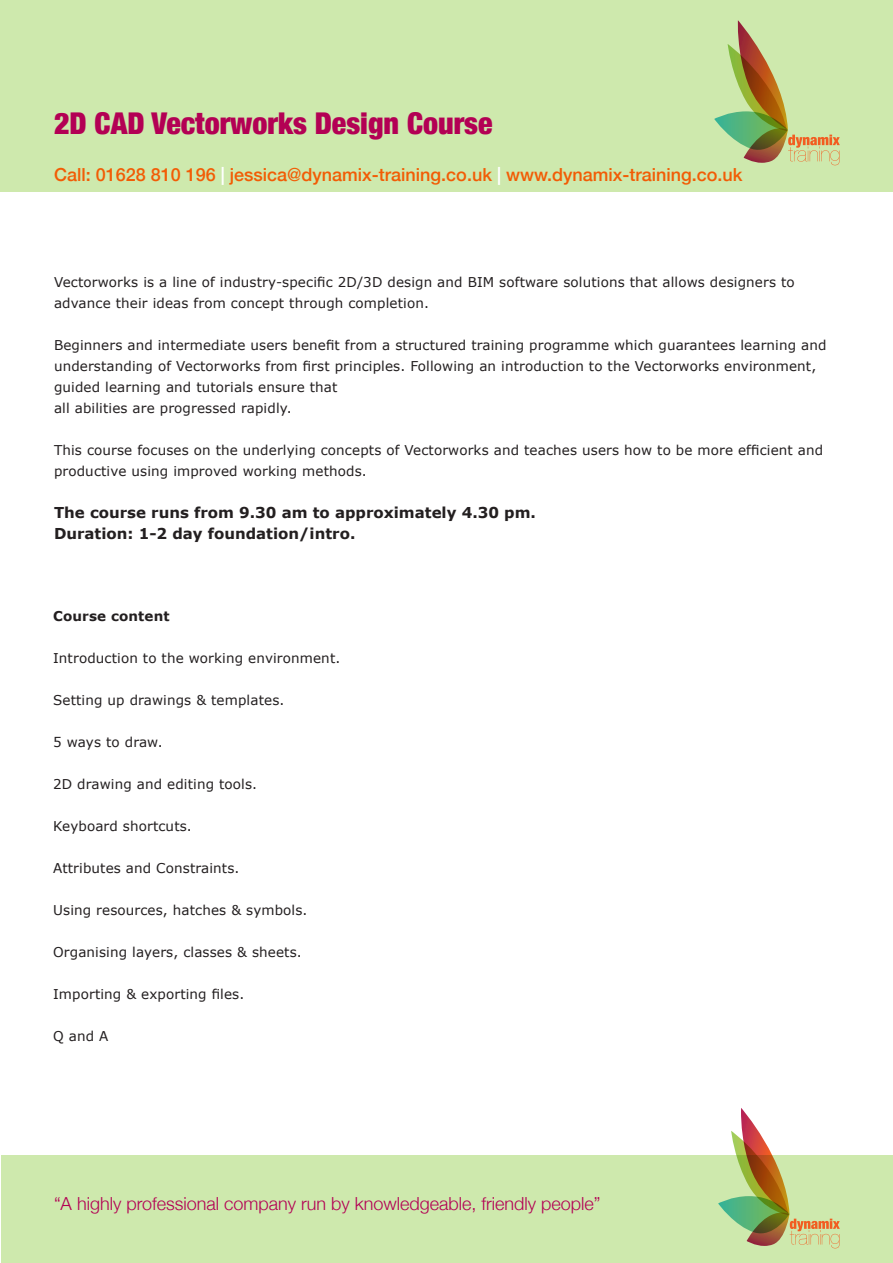
<style>
.page{position:relative;width:893px;height:1263px;background:#fff}
.page>*{position:absolute;margin:0;border:0;box-sizing:border-box;transform-origin:0 0}
.Course_headings{font:900 condensed 30px "Helvetica Neue";color:#b30054}
.t1{font:500 18px "Helvetica Neue";color:#f25c05}
.t2{font:300 18px "Helvetica Neue";color:#b30054}
.t3{font:700 15px "Verdana";color:#231f20}
.Point{font:13.5px/21px "Verdana";letter-spacing:.01em;color:#231f20}
.Point-2{font:700 13.5px "Verdana";letter-spacing:.01em;color:#231f20}
.s1{color:#fff}
</style>
<div class="page">
<div style="left:1px;top:1155px;width:892px;height:108px;background:#cee9ad"></div>
<div style="left:0;top:0;width:893px;height:191px;background:#cee9ad"></div>
<svg style="left:714px;top:20px;width:126px;height:145px"></svg>
<svg style="left:718px;top:1108px;width:122px;height:140px"></svg>
<p class="Course_headings" style="left:54px;top:98px;width:440px">2D CAD Vectorworks Design Course</p>
<h2 class="t1" style="left:54px;top:161px;width:690px">Call: 01628 810 196 <span class="s1">|</span> jessica@dynamix-training.co.uk <span class="s1">|</span> www.dynamix-training.co.uk</h2>
<p class="Point" style="left:54px;top:271px;width:742px">Vectorworks is a line of industry-specific 2D/3D design and BIM software solutions that allows designers to advance their ideas from concept through completion.</p>
<p class="Point" style="left:54px;top:334px;width:774px">Beginners and intermediate users benefit from a structured training programme which guarantees learning and understanding of Vectorworks from first principles. Following an introduction to the Vectorworks environment, guided learning and tutorials ensure that</p>
<p class="Point" style="left:54px;top:397px;width:239px">all abilities are progressed rapidly.</p>
<p class="Point" style="left:54px;top:439px;width:771px">This course focuses on the underlying concepts of Vectorworks and teaches users how to be more efficient and productive using improved working methods.</p>
<p class="t3" style="left:54px;top:502px;width:483px">The course runs from 9.30 am to approximately 4.30 pm.</p>
<p class="t3" style="left:54px;top:523px;width:303px">Duration: 1-2 day foundation/intro.</p>
<p class="Point-2" style="left:53px;top:607px;width:118px">Course content</p>
<p class="Point" style="left:53px;top:647px;width:289px">Introduction to the working environment.</p>
<p class="Point" style="left:53px;top:689px;width:233px">Setting up drawings &amp; templates.</p>
<p class="Point" style="left:53px;top:731px;width:111px">5 ways to draw.</p>
<p class="Point" style="left:53px;top:773px;width:205px">2D drawing and editing tools.</p>
<p class="Point" style="left:53px;top:815px;width:140px">Keyboard shortcuts.</p>
<p class="Point" style="left:53px;top:857px;width:188px">Attributes and Constraints.</p>
<p class="Point" style="left:53px;top:899px;width:256px">Using resources, hatches &amp; symbols.</p>
<p class="Point" style="left:53px;top:941px;width:250px">Organising layers, classes &amp; sheets.</p>
<p class="Point" style="left:53px;top:983px;width:193px">Importing &amp; exporting files.</p>
<p class="Point" style="left:53px;top:1025px;width:57px">Q and A</p>
<h2 class="t2" style="left:54px;top:1189px;width:548px">“A highly professional company run by knowledgeable, friendly people”</h2>
</div>
